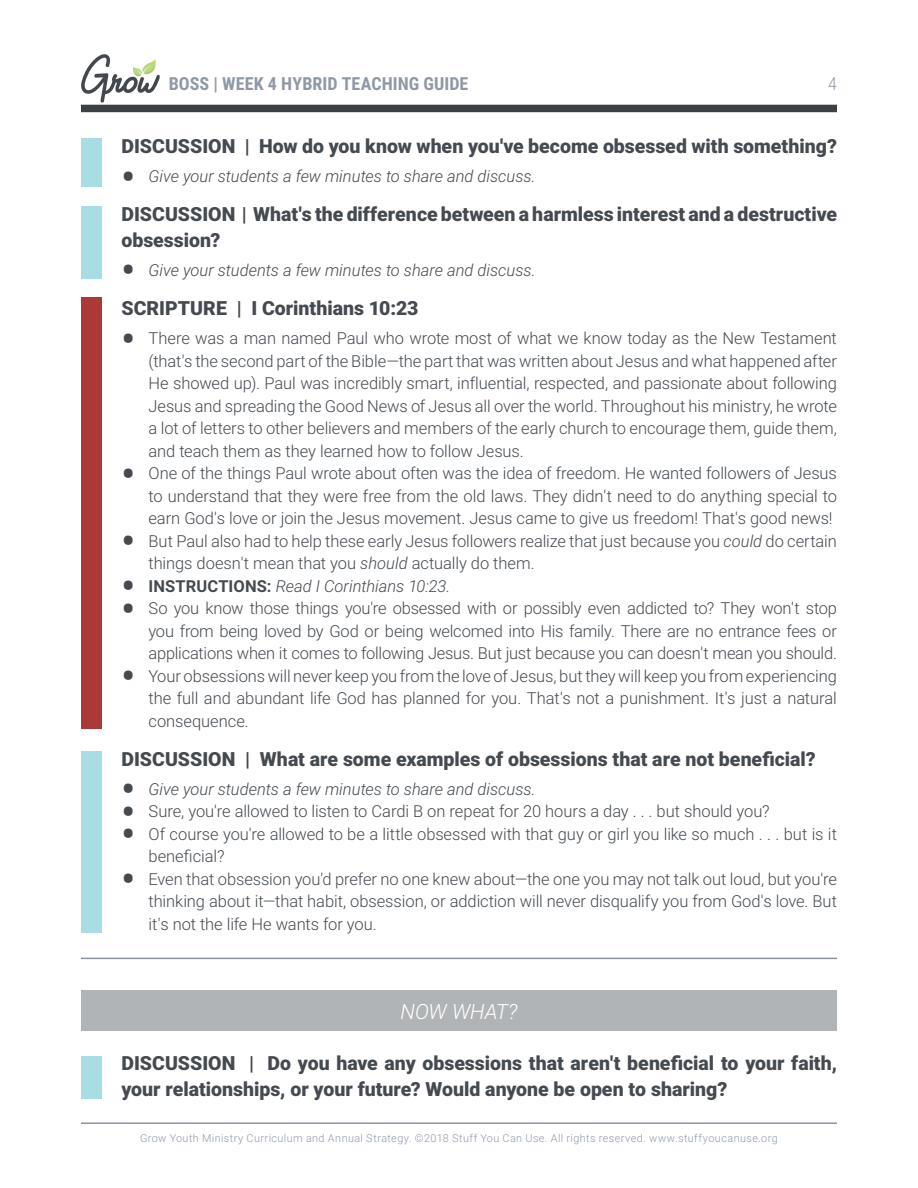
<style>
.page{position:relative;width:918px;height:1188px;background:#fff}
.page>*{position:absolute;margin:0;border:0;box-sizing:border-box;transform-origin:0 0}
.t1{font:italic 300 21px "Roboto";letter-spacing:-.01em;color:#fff}
.t2{font:900 19.5px/25.5px "Roboto";color:#444a50}
.t3{font:700 18px "Roboto Condensed";letter-spacing:.005em;color:#8f99a4}
.t4{font:300 18px "Roboto Condensed";color:#8f99a4}
.t5{font:300 16.5px/22.5px "Roboto";letter-spacing:-.005em;color:#444a50;text-align:justify}
.t6{font:italic 300 16.5px "Roboto";letter-spacing:-.005em;color:#444a50}
.t7{font:300 10.8px "Roboto";letter-spacing:.04em;color:#8f99a6}
.s1{font-family:"Roboto Condensed";font-weight:700;font-style:normal;font-size:37.5px}
.s2{font-family:"Roboto Condensed";font-weight:700;font-size:37.5px}
.s3{font-style:italic}
.s4{font-weight:700;font-style:normal}
</style>
<div class="page">
<hr style="left:81px;top:1122px;width:756px;height:2px;background:#8d949e">
<div style="left:81px;top:105px;width:756px;height:7px;background:#3b4045"></div>
<svg style="left:81px;top:54px;width:79px;height:49px"></svg>
<hr style="left:81px;top:958px;width:756px;height:1px;background:#8d949e">
<div style="left:81px;top:991px;width:756px;height:40px;background:#b1b4b6"></div>
<div style="left:81px;top:752px;width:20px;height:181px;background:#a8dde3"></div>
<div style="left:81px;top:1056px;width:20px;height:42px;background:#a8dde3"></div>
<div style="left:81px;top:138px;width:20px;height:49px;background:#a8dde3"></div>
<div style="left:81px;top:206px;width:20px;height:73px;background:#a8dde3"></div>
<div style="left:81px;top:298px;width:20px;height:431px;background:#ac3938"></div>
<p class="t3" style="left:169px;top:71px;width:301px">BOSS | WEEK 4 HYBRID TEACHING GUIDE</p>
<p class="t4" style="left:828px;top:71px;width:10px">4</p>
<p class="t2" style="left:122px;top:132px;width:717px">DISCUSSION | How do you know when you've become obsessed with something?</p>
<p class="t6" style="left:122px;top:165px;width:416px"><span class="s1">•</span> Give your students a few minutes to share and discuss.</p>
<p class="t2" style="left:122px;top:201px;width:717px">DISCUSSION | What's the difference between a harmless interest and a destructive obsession?</p>
<p class="t6" style="left:122px;top:258px;width:416px"><span class="s1">•</span> Give your students a few minutes to share and discuss.</p>
<p class="t2" style="left:122px;top:294px;width:299px">SCRIPTURE | I Corinthians 10:23</p>
<p class="t5" style="left:148px;top:326px;width:690px;text-indent:-27px"><span class="s2">•</span> There was a man named Paul who wrote most of what we know today as the New Testament (that's the second part of the Bible—the part that was written about Jesus and what happened after He showed up). Paul was incredibly smart, influential, respected, and passionate about following Jesus and spreading the Good News of Jesus all over the world. Throughout his ministry, he wrote a lot of letters to other believers and members of the early church to encourage them, guide them, and teach them as they learned how to follow Jesus.</p>
<p class="t5" style="left:148px;top:461px;width:690px;text-indent:-27px"><span class="s2">•</span> One of the things Paul wrote about often was the idea of freedom. He wanted followers of Jesus to understand that they were free from the old laws. They didn't need to do anything special to earn God's love or join the Jesus movement. Jesus came to give us freedom! That's good news!</p>
<p class="t5" style="left:148px;top:529px;width:690px;text-indent:-27px"><span class="s2">•</span> But Paul also had to help these early Jesus followers realize that just because you <span class="s3">could</span> do certain things doesn't mean that you <span class="s3">should</span> actually do them.</p>
<p class="t6" style="left:122px;top:574px;width:330px"><span class="s1">•</span> <span class="s4">INSTRUCTIONS:</span> Read I Corinthians 10:23.</p>
<p class="t5" style="left:148px;top:596px;width:690px;text-indent:-27px"><span class="s2">•</span> So you know those things you're obsessed with or possibly even addicted to? They won't stop you from being loved by God or being welcomed into His family. There are no entrance fees or applications when it comes to following Jesus. But just because you can doesn't mean you should.</p>
<p class="t5" style="left:148px;top:664px;width:690px;text-indent:-27px"><span class="s2">•</span> Your obsessions will never keep you from the love of Jesus, but they will keep you from experiencing the full and abundant life God has planned for you. That's not a punishment. It's just a natural consequence.</p>
<p class="t2" style="left:122px;top:745px;width:696px">DISCUSSION | What are some examples of obsessions that are not beneficial?</p>
<p class="t6" style="left:122px;top:777px;width:416px"><span class="s1">•</span> Give your students a few minutes to share and discuss.</p>
<p class="t5" style="left:122px;top:800px;width:650px"><span class="s2">•</span> Sure, you're allowed to listen to Cardi B on repeat for 20 hours a day . . . but should you?</p>
<p class="t5" style="left:148px;top:822px;width:690px;text-indent:-27px"><span class="s2">•</span> Of course you're allowed to be a little obsessed with that guy or girl you like so much . . . but is it beneficial?</p>
<p class="t5" style="left:148px;top:867px;width:690px;text-indent:-27px"><span class="s2">•</span> Even that obsession you'd prefer no one knew about—the one you may not talk out loud, but you're thinking about it—that habit, obsession, or addiction will never disqualify you from God's love. But it's not the life He wants for you.</p>
<p class="t1" style="left:400px;top:997px;width:119px">NOW WHAT?</p>
<p class="t2" style="left:122px;top:1050px;width:717px">DISCUSSION | Do you have any obsessions that aren't beneficial to your faith, your relationships, or your future? Would anyone be open to sharing?</p>
<p class="t7" style="left:140px;top:1131px;width:639px">Grow Youth Ministry Curriculum and Annual Strategy. ©2018 Stuff You Can Use. All rights reserved. www.stuffyoucanuse.org</p>
</div>
